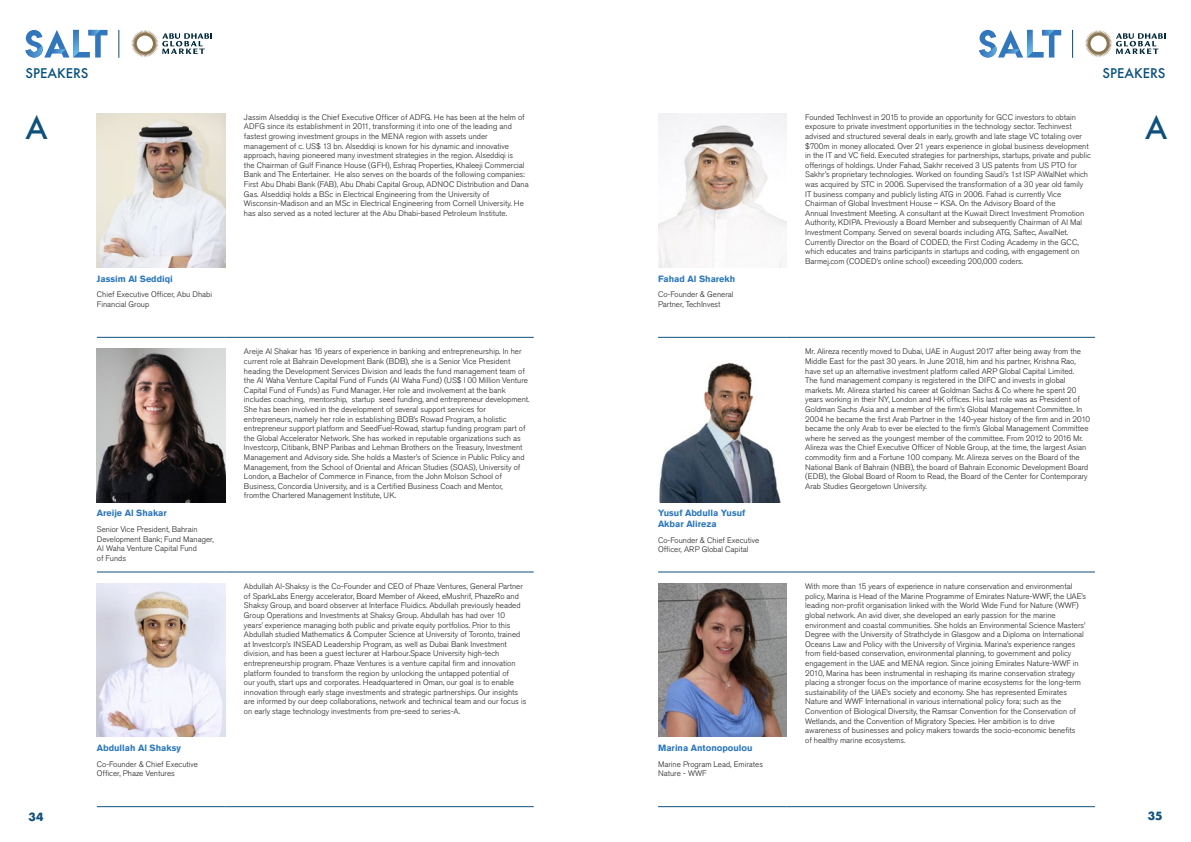
<style>
.page{position:relative;width:1191px;height:842px;background:#fff}
.page>*{position:absolute;margin:0;border:0;box-sizing:border-box;transform-origin:0 0}
.Body_Text_1{font:500 30px "Futura";color:#0d4f7d}
.t1{font:500 13px "Futura";color:#06507d}
.t2{font:700 11px "Futura";color:#0d4f7d}
.Speaker_name_title{font:700 9px/10.8px "Akzidenz Grotesk Pro";color:#2c78bd}
.Speaker_bio{font:300 8px/9.6px "Akzidenz Grotesk Pro";color:#231f20}
.Speaker_name_title-2{font:300 8px/9.6px "Akzidenz Grotesk Pro";color:#231f20}
</style>
<div class="page">
<svg style="left:26px;top:30px;width:81px;height:28px"></svg>
<svg style="left:119px;top:30px;width:1px;height:28px"></svg>
<svg style="left:131px;top:30px;width:81px;height:27px"></svg>
<svg style="left:979px;top:30px;width:82px;height:28px"></svg>
<svg style="left:1072px;top:30px;width:1px;height:28px"></svg>
<svg style="left:1085px;top:30px;width:80px;height:27px"></svg>
<hr style="left:97px;top:337px;width:128px;height:1px;background:#0d507e">
<hr style="left:97px;top:572px;width:128px;height:1px;background:#0d507e">
<hr style="left:97px;top:806px;width:128px;height:1px;background:#0d507e">
<hr style="left:225px;top:337px;width:309px;height:1px;background:#0d507e">
<hr style="left:225px;top:572px;width:309px;height:1px;background:#0d507e">
<hr style="left:225px;top:806px;width:309px;height:1px;background:#0d507e">
<img style="left:97px;top:114px;width:128px;height:153px">
<img style="left:97px;top:348px;width:128px;height:154px">
<img style="left:97px;top:583px;width:128px;height:154px">
<hr style="left:658px;top:337px;width:128px;height:1px;background:#0d507e">
<hr style="left:658px;top:572px;width:128px;height:1px;background:#0d507e">
<hr style="left:658px;top:806px;width:128px;height:1px;background:#0d507e">
<hr style="left:786px;top:337px;width:309px;height:1px;background:#0d507e">
<hr style="left:786px;top:572px;width:309px;height:1px;background:#0d507e">
<hr style="left:786px;top:806px;width:309px;height:1px;background:#0d507e">
<img style="left:658px;top:114px;width:128px;height:153px">
<img style="left:659px;top:362px;width:122px;height:140px">
<img style="left:658px;top:583px;width:128px;height:154px">
<h2 class="t1" style="left:26px;top:64px;width:64px">SPEAKERS</h2>
<h2 class="t1" style="left:1102px;top:64px;width:64px">SPEAKERS</h2>
<p class="Body_Text_1" style="left:25px;top:107px;width:24px">A</p>
<p class="Body_Text_1" style="left:1145px;top:107px;width:24px">A</p>
<p class="Speaker_bio" style="left:244px;top:112px;width:286px">Jassim Alseddiqi is the Chief Executive Officer of ADFG. He has been at the helm of ADFG since its establishment in 2011, transforming it into one of the leading and fastest growing investment groups in the MENA region with assets under management of c. US$ 13 bn. Alseddiqi is known for his dynamic and innovative approach, having pioneered many investment strategies in the region. Alseddiqi is<br>the Chairman of Gulf Finance House (GFH), Eshraq Properties, Khaleeji Commercial Bank and The Entertainer. He also serves on the boards of the following companies:<br>First Abu Dhabi Bank (FAB), Abu Dhabi Capital Group, ADNOC Distribution and Dana Gas. Alseddiqi holds a BSc in Electrical Engineering from the University of Wisconsin-Madison and an MSc in Electrical Engineering from Cornell University. He has also served as a noted lecturer at the Abu Dhabi-based Petroleum Institute.</p>
<p class="Speaker_bio" style="left:805px;top:112px;width:287px">Founded TechInvest in 2015 to provide an opportunity for GCC investors to obtain exposure to private investment opportunities in the technology sector. Techinvest advised and structured several deals in early, growth and late stage VC totaling over $700m in money allocated. Over 21 years experience in global business development in the IT and VC field. Executed strategies for partnerships, startups, private and public offerings of holdings. Under Fahad, Sakhr received 3 US patents from US PTO for Sakhr’s proprietary technologies. Worked on founding Saudi’s 1st ISP AWalNet which was acquired by STC in 2006. Supervised the transformation of a 30 year old family IT business company and publicly listing ATG in 2006. Fahad is currently Vice Chairman of Global Investment House – KSA. On the Advisory Board of the<br>Annual Investment Meeting. A consultant at the Kuwait Direct Investment Promotion Authority, KDIPA. Previously a Board Member and subsequently Chairman of Al Mal Investment Company. Served on several boards including ATG, Saftec, AwalNet.<br>Currently Director on the Board of CODED, the First Coding Academy in the GCC, which educates and trains participants in startups and coding, with engagement on Barmej.com (CODED’s online school) exceeding 200,000 coders.</p>
<p class="Speaker_name_title" style="left:97px;top:273px;width:77px">Jassim Al Seddiqi</p>
<p class="Speaker_name_title-2" style="left:97px;top:290px;width:117px">Chief Executive Officer, Abu Dhabi<br>Financial Group</p>
<p class="Speaker_name_title" style="left:658px;top:273px;width:79px">Fahad Al Sharekh</p>
<p class="Speaker_name_title-2" style="left:658px;top:290px;width:77px">Co-Founder &amp; General<br>Partner, TechInvest</p>
<p class="Speaker_bio" style="left:244px;top:347px;width:287px">Areije Al Shakar has 16 years of experience in banking and entrepreneurship. In her current role at Bahrain Development Bank (BDB), she is a Senior Vice President heading the Development Services Division and leads the fund management team of the Al Waha Venture Capital Fund of Funds (Al Waha Fund) (US$ l 00 Million Venture Capital Fund of Funds) as Fund Manager. Her role and involvement at the bank includes coaching, mentorship, startup seed funding, and entrepreneur development.<br>She has been involved in the development of several support services for entrepreneurs, namely her role in establishing BDB’s Rowad Program, a holistic entrepreneur support platform and SeedFuel-Rowad, startup funding program part of the Global Accelerator Network. She has worked in reputable organizations such as lnvestcorp, Citibank, BNP Paribas and Lehman Brothers on the Treasury, Investment Management and Advisory side. She holds a Master’s of Science in Public Policy and Management, from the School of Oriental and African Studies (SOAS), University of London, a Bachelor of Commerce in Finance, from the John Molson School of Business, Concordia University, and is a Certified Business Coach and Mentor, fromthe Chartered Management Institute, UK.</p>
<p class="Speaker_bio" style="left:805px;top:347px;width:286px">Mr. Alireza recently moved to Dubai, UAE in August 2017 after being away from the Middle East for the past 30 years. In June 2018, him and his partner, Krishna Rao, have set up an alternative investment platform called ARP Global Capital Limited.<br>The fund management company is registered in the DIFC and invests in global markets. Mr. Alireza started his career at Goldman Sachs &amp; Co where he spent 20 years working in their NY, London and HK offices. His last role was as President of Goldman Sachs Asia and a member of the firm’s Global Management Committee. In 2004 he became the first Arab Partner in the 140-year history of the firm and in 2010 became the only Arab to ever be elected to the firm’s Global Management Committee where he served as the youngest member of the committee. From 2012 to 2016 Mr.<br>Alireza was the Chief Executive Officer of Noble Group, at the time, the largest Asian commodity firm and a Fortune 100 company. Mr. Alireza serves on the Board of the National Bank of Bahrain (NBB), the board of Bahrain Economic Development Board (EDB), the Global Board of Room to Read, the Board of the Center for Contemporary Arab Studies Georgetown University.</p>
<p class="Speaker_name_title" style="left:97px;top:508px;width:71px">Areije Al Shakar</p>
<p class="Speaker_name_title-2" style="left:97px;top:524px;width:118px">Senior Vice President, Bahrain<br>Development Bank; Fund Manager,<br>Al Waha Venture Capital Fund<br>of Funds</p>
<p class="Speaker_name_title" style="left:658px;top:508px;width:89px">Yusuf Abdulla Yusuf<br>Akbar Alireza</p>
<p class="Speaker_name_title-2" style="left:658px;top:535px;width:103px">Co-Founder &amp; Chief Executive<br>Officer, ARP Global Capital</p>
<p class="Speaker_name_title" style="left:97px;top:742px;width:86px">Abdullah Al Shaksy</p>
<p class="Speaker_name_title-2" style="left:97px;top:759px;width:103px">Co-Founder &amp; Chief Executive<br>Officer, Phaze Ventures</p>
<p class="Speaker_bio" style="left:244px;top:581px;width:284px">Abdullah Al-Shaksy is the Co-Founder and CEO of Phaze Ventures, General Partner of SparkLabs Energy accelerator, Board Member of Akeed, eMushrif, PhazeRo and Shaksy Group, and board observer at Interface Fluidics. Abdullah previously headed Group Operations and Investments at Shaksy Group. Abdullah has had over 10<br>years’ experience managing both public and private equity portfolios. Prior to this Abdullah studied Mathematics &amp; Computer Science at University of Toronto, trained at Investcorp’s INSEAD Leadership Program, as well as Dubai Bank Investment division, and has been a guest lecturer at Harbour.Space University high-tech entrepreneurship program. Phaze Ventures is a venture capital firm and innovation platform founded to transform the region by unlocking the untapped potential of<br>our youth, start ups and corporates. Headquartered in Oman, our goal is to enable innovation through early stage investments and strategic partnerships. Our insights are informed by our deep collaborations, network and technical team and our focus is on early stage technology investments from pre-seed to series-A.</p>
<p class="Speaker_name_title" style="left:658px;top:742px;width:96px">Marina Antonopoulou</p>
<p class="Speaker_name_title-2" style="left:658px;top:759px;width:106px">Marine Program Lead, Emirates<br>Nature - WWF</p>
<p class="Speaker_bio" style="left:805px;top:581px;width:282px">With more than 15 years of experience in nature conservation and environmental policy, Marina is Head of the Marine Programme of Emirates Nature-WWF, the UAE’s leading non-profit organisation linked with the World Wide Fund for Nature (WWF) global network. An avid diver, she developed an early passion for the marine environment and coastal communities. She holds an Environmental Science Masters’ Degree with the University of Strathclyde in Glasgow and a Diploma on International Oceans Law and Policy with the University of Virginia. Marina’s experience ranges from field-based conservation, environmental planning, to government and policy engagement in the UAE and MENA region. Since joining Emirates Nature-WWF in 2010, Marina has been instrumental in reshaping its marine conservation strategy placing a stronger focus on the importance of marine ecosystems for the long-term sustainability of the UAE’s society and economy. She has represented Emirates Nature and WWF International in various international policy fora; such as the Convention of Biological Diversity, the Ramsar Convention for the Conservation of Wetlands, and the Convention of Migratory Species. Her ambition is to drive awareness of businesses and policy makers towards the socio-economic benefits<br>of healthy marine ecosystems.</p>
<h3 class="t2" style="left:28px;top:808px;width:17px">34</h3>
<h3 class="t2" style="left:1147px;top:808px;width:16px">35</h3>
</div>
